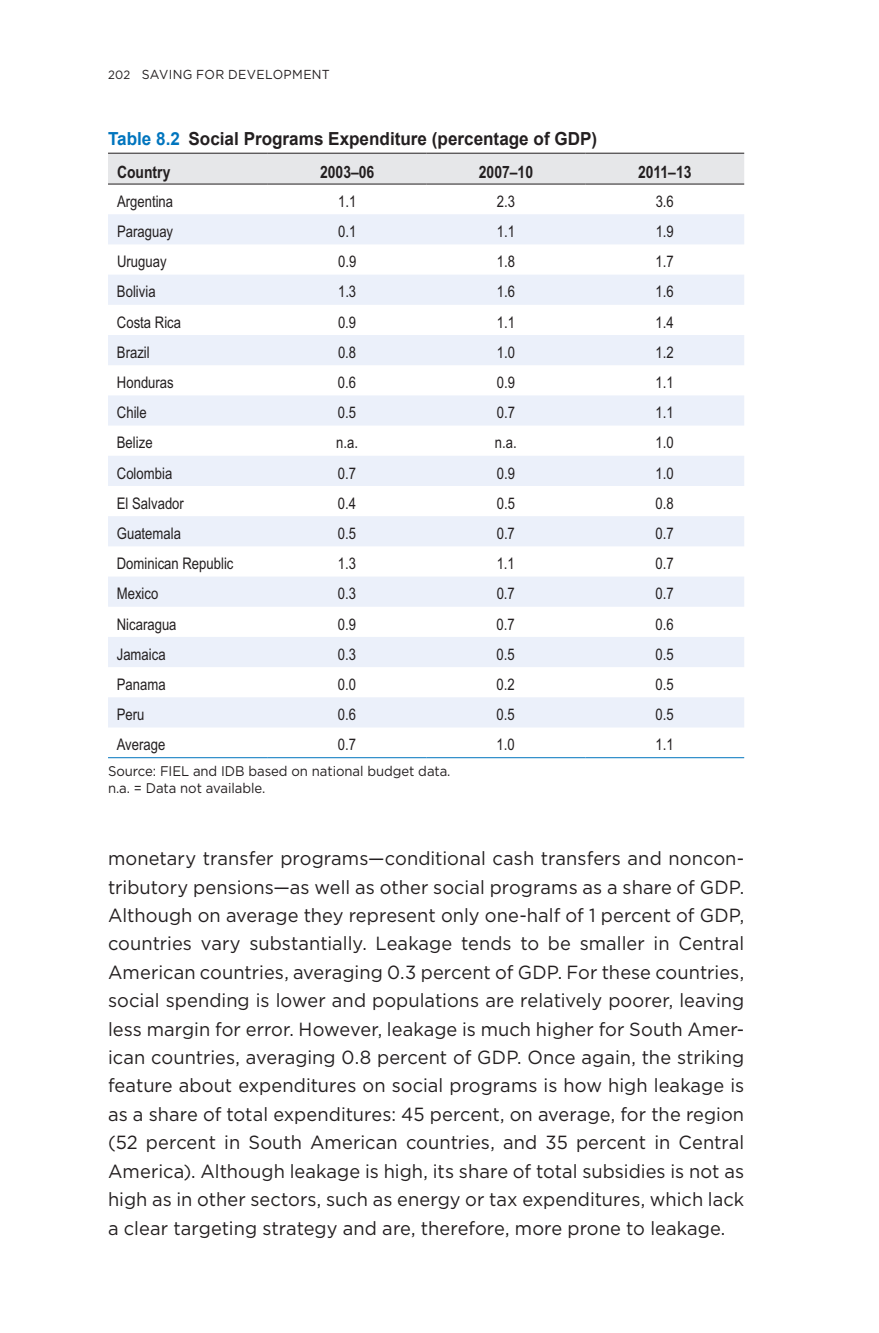
<style>
.page{position:relative;width:879px;height:1333px;background:#fff}
.page>*{position:absolute;margin:0;border:0;box-sizing:border-box;transform-origin:0 0}
.t1{font:19px/28.4px "Pkfrbr Hhhhbh Gotham";letter-spacing:.005em;color:#231f20;text-align:justify;scale:.96 1}
.t2{font:700 18px "Sgggtk Vmwpgh Arial";color:#231f20;scale:.95 1}
.t3{font:700 17px "Skswlg Bvhngh Arial Narrow";color:#231f20}
.t4{font:16px "Grgpqg Nsnhcl Arial Narrow";color:#231f20}
.t5{font:14px/16.8px "Pkfrbr Hhhhbh Gotham";letter-spacing:-.005em;color:#231f20;scale:.94 1}
.t6{font:13px "Pkfrbr Hhhhbh Gotham";letter-spacing:.025em;color:#231f20;scale:.95 1}
.s1{font-size:12px}
.s2{color:#0075be}
</style>
<div class="page">
<div style="left:108px;top:154px;width:636px;height:30px;background:#e6e7e9"></div>
<svg style="left:108px;top:214px;width:636px;height:513px;fill:#ebf0fa"></svg>
<hr style="left:108px;top:757px;width:160px;height:1px;background:#0075be">
<hr style="left:268px;top:757px;width:158px;height:1px;background:#0075be">
<hr style="left:426px;top:757px;width:159px;height:1px;background:#0075be">
<hr style="left:585px;top:757px;width:159px;height:1px;background:#0075be">
<hr style="left:108px;top:153px;width:160px;height:1px;background:#231f20">
<hr style="left:268px;top:153px;width:158px;height:1px;background:#231f20">
<hr style="left:426px;top:153px;width:159px;height:1px;background:#231f20">
<hr style="left:585px;top:153px;width:159px;height:1px;background:#231f20">
<hr style="left:108px;top:184px;width:160px;height:1px;background:#231f20">
<hr style="left:268px;top:184px;width:158px;height:1px;background:#231f20">
<hr style="left:426px;top:184px;width:159px;height:1px;background:#231f20">
<hr style="left:585px;top:184px;width:159px;height:1px;background:#231f20">
<p class="t6" style="left:108px;top:66px;width:235px"><span class="s1">202</span> SAVING FOR DEVELOPMENT</p>
<p class="t2" style="left:108px;top:127px;width:516px"><span class="s2">Table 8.2</span> Social Programs Expenditure (percentage of GDP)</p>
<p class="t3" style="left:117px;top:159px;width:55px">Country</p>
<p class="t3" style="left:320px;top:159px;width:56px">2003–06</p>
<p class="t3" style="left:479px;top:159px;width:56px">2007–10</p>
<p class="t3" style="left:638px;top:159px;width:55px">2011–13</p>
<p class="t4" style="left:117px;top:189px;width:58px">Argentina</p>
<p class="t4" style="left:338px;top:189px;width:20px">1.1</p>
<p class="t4" style="left:497px;top:189px;width:20px">2.3</p>
<p class="t4" style="left:655px;top:189px;width:20px">3.6</p>
<p class="t4" style="left:117px;top:220px;width:58px">Paraguay</p>
<p class="t4" style="left:338px;top:220px;width:20px">0.1</p>
<p class="t4" style="left:497px;top:220px;width:20px">1.1</p>
<p class="t4" style="left:655px;top:220px;width:20px">1.9</p>
<p class="t4" style="left:117px;top:250px;width:51px">Uruguay</p>
<p class="t4" style="left:338px;top:250px;width:20px">0.9</p>
<p class="t4" style="left:497px;top:250px;width:20px">1.8</p>
<p class="t4" style="left:655px;top:250px;width:20px">1.7</p>
<p class="t4" style="left:117px;top:280px;width:40px">Bolivia</p>
<p class="t4" style="left:338px;top:280px;width:20px">1.3</p>
<p class="t4" style="left:497px;top:280px;width:20px">1.6</p>
<p class="t4" style="left:655px;top:280px;width:20px">1.6</p>
<p class="t4" style="left:117px;top:310px;width:66px">Costa Rica</p>
<p class="t4" style="left:338px;top:310px;width:20px">0.9</p>
<p class="t4" style="left:497px;top:310px;width:20px">1.1</p>
<p class="t4" style="left:655px;top:310px;width:20px">1.4</p>
<p class="t4" style="left:117px;top:340px;width:34px">Brazil</p>
<p class="t4" style="left:338px;top:340px;width:20px">0.8</p>
<p class="t4" style="left:497px;top:340px;width:20px">1.0</p>
<p class="t4" style="left:655px;top:340px;width:20px">1.2</p>
<p class="t4" style="left:117px;top:370px;width:58px">Honduras</p>
<p class="t4" style="left:338px;top:370px;width:20px">0.6</p>
<p class="t4" style="left:497px;top:370px;width:20px">0.9</p>
<p class="t4" style="left:655px;top:370px;width:20px">1.1</p>
<p class="t4" style="left:117px;top:401px;width:31px">Chile</p>
<p class="t4" style="left:338px;top:401px;width:20px">0.5</p>
<p class="t4" style="left:497px;top:401px;width:20px">0.7</p>
<p class="t4" style="left:655px;top:401px;width:20px">1.1</p>
<p class="t4" style="left:117px;top:431px;width:37px">Belize</p>
<p class="t4" style="left:336px;top:431px;width:23px">n.a.</p>
<p class="t4" style="left:495px;top:431px;width:23px">n.a.</p>
<p class="t4" style="left:655px;top:431px;width:20px">1.0</p>
<p class="t4" style="left:117px;top:461px;width:57px">Colombia</p>
<p class="t4" style="left:338px;top:461px;width:20px">0.7</p>
<p class="t4" style="left:497px;top:461px;width:20px">0.9</p>
<p class="t4" style="left:655px;top:461px;width:20px">1.0</p>
<p class="t4" style="left:117px;top:491px;width:69px">El Salvador</p>
<p class="t4" style="left:338px;top:491px;width:20px">0.4</p>
<p class="t4" style="left:497px;top:491px;width:20px">0.5</p>
<p class="t4" style="left:655px;top:491px;width:20px">0.8</p>
<p class="t4" style="left:117px;top:521px;width:66px">Guatemala</p>
<p class="t4" style="left:338px;top:521px;width:20px">0.5</p>
<p class="t4" style="left:497px;top:521px;width:20px">0.7</p>
<p class="t4" style="left:655px;top:521px;width:20px">0.7</p>
<p class="t4" style="left:117px;top:551px;width:118px">Dominican Republic</p>
<p class="t4" style="left:338px;top:551px;width:20px">1.3</p>
<p class="t4" style="left:497px;top:551px;width:20px">1.1</p>
<p class="t4" style="left:655px;top:551px;width:20px">0.7</p>
<p class="t4" style="left:117px;top:582px;width:43px">Mexico</p>
<p class="t4" style="left:338px;top:582px;width:20px">0.3</p>
<p class="t4" style="left:497px;top:582px;width:20px">0.7</p>
<p class="t4" style="left:655px;top:582px;width:20px">0.7</p>
<p class="t4" style="left:117px;top:612px;width:61px">Nicaragua</p>
<p class="t4" style="left:338px;top:612px;width:20px">0.9</p>
<p class="t4" style="left:497px;top:612px;width:20px">0.7</p>
<p class="t4" style="left:655px;top:612px;width:20px">0.6</p>
<p class="t4" style="left:117px;top:642px;width:50px">Jamaica</p>
<p class="t4" style="left:338px;top:642px;width:20px">0.3</p>
<p class="t4" style="left:497px;top:642px;width:20px">0.5</p>
<p class="t4" style="left:655px;top:642px;width:20px">0.5</p>
<p class="t4" style="left:117px;top:672px;width:50px">Panama</p>
<p class="t4" style="left:338px;top:672px;width:20px">0.0</p>
<p class="t4" style="left:496px;top:672px;width:20px">0.2</p>
<p class="t4" style="left:655px;top:672px;width:20px">0.5</p>
<p class="t4" style="left:117px;top:702px;width:29px">Peru</p>
<p class="t4" style="left:338px;top:702px;width:20px">0.6</p>
<p class="t4" style="left:496px;top:702px;width:20px">0.5</p>
<p class="t4" style="left:655px;top:702px;width:20px">0.5</p>
<p class="t4" style="left:117px;top:733px;width:50px">Average</p>
<p class="t4" style="left:338px;top:733px;width:20px">0.7</p>
<p class="t4" style="left:496px;top:733px;width:20px">1.0</p>
<p class="t4" style="left:655px;top:733px;width:20px">1.1</p>
<p class="t5" style="left:108px;top:762px;width:366px">Source: FIEL and IDB based on national budget data. n.a. = Data not available.</p>
<p class="t1" style="left:108px;top:843px;width:664px">monetary transfer programs—conditional cash transfers and noncon&shy;tributory pensions—as well as other social programs as a share of GDP.<br>Although on average they represent only one-half of 1 percent of GDP, countries vary substantially. Leakage tends to be smaller in Central American countries, averaging 0.3 percent of GDP. For these countries, social spending is lower and populations are relatively poorer, leaving less margin for error. However, leakage is much higher for South Amer&shy;ican countries, averaging 0.8 percent of GDP. Once again, the striking feature about expenditures on social programs is how high leakage is as a share of total expenditures: 45 percent, on average, for the region (52 percent in South American countries, and 35 percent in Central America). Although leakage is high, its share of total subsidies is not as high as in other sectors, such as energy or tax expenditures, which lack a clear targeting strategy and are, therefore, more prone to leakage.</p>
</div>
